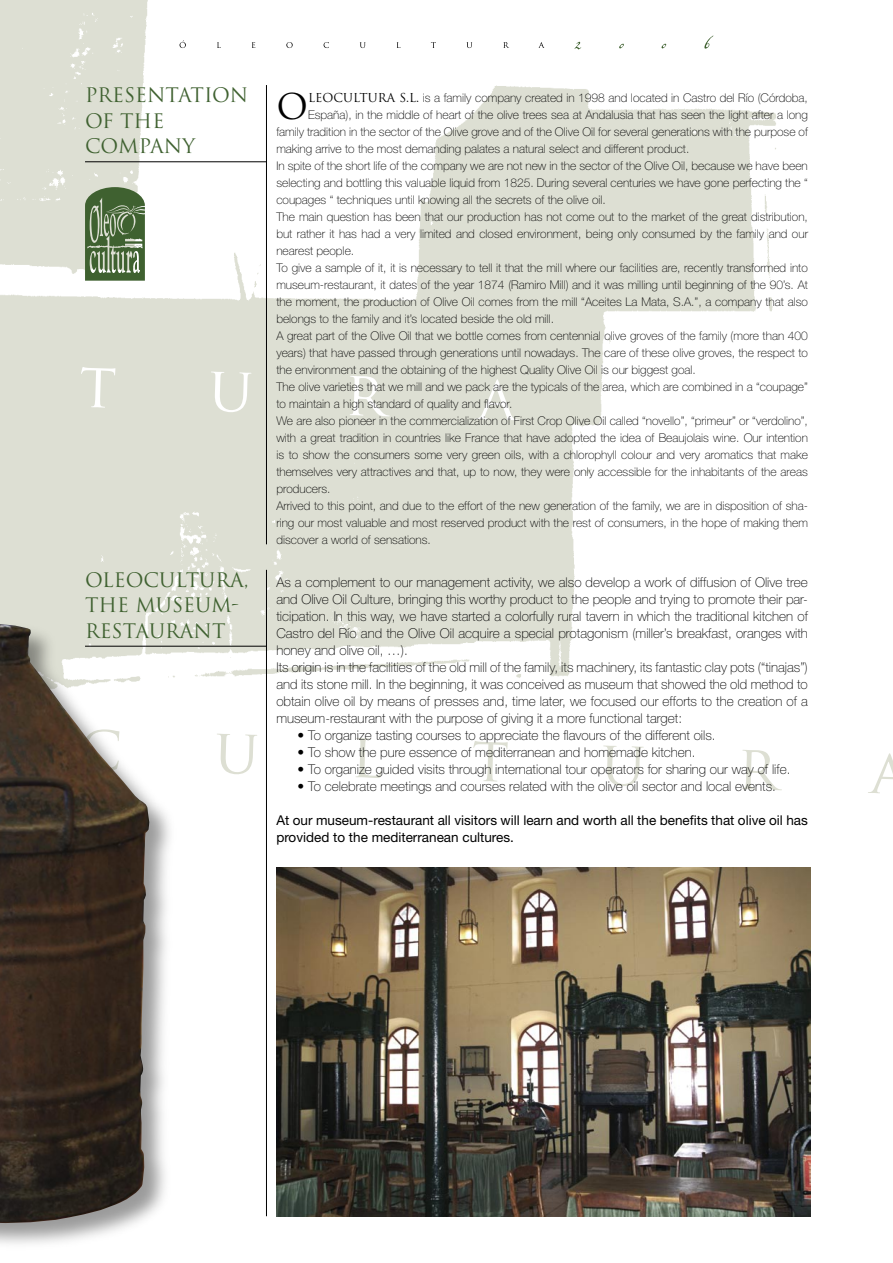
<style>
.page{position:relative;width:893px;height:1263px;background:#fff}
.page>*{position:absolute;margin:0;border:0;box-sizing:border-box;transform-origin:0 0}
.bodytext{font:34.65px "Trajan";color:#000}
.heads1{font:19.5px/25.5px "Trajan";color:#3f6130}
.bodytext-2{font:100 13.5px/17px "Helvetica Neue";color:#000;text-align:justify}
.bodytext-3{font:13.5px/17px "Helvetica Neue";color:#000}
.bodytext-4{font:100 12px/17px "Helvetica Neue";color:#000;text-align:justify}
.s1{font-family:"Trajan";font-weight:400}
</style>
<div class="page">
<img style="left:0;top:0;width:893px;height:794px">
<div style="left:0;top:328px;width:519px;height:93px;background:#dddfd3"></div>
<hr style="left:266px;top:570px;width:1px;height:646px;background:#000">
<hr style="left:266px;top:85px;width:1px;height:459px;background:#000">
<hr style="left:85px;top:162px;width:181px;height:1px;background:#000">
<hr style="left:85px;top:646px;width:181px;height:1px;background:#000">
<svg style="left:180px;top:40px;width:364px;height:8px"></svg>
<img style="left:276px;top:867px;width:534px;height:349px">
<svg style="left:85px;top:187px;width:60px;height:94px;background:#68815a"></svg>
<svg style="left:574px;top:36px;width:139px;height:13px"></svg>
<div style="left:0;top:620px;width:178px;height:632px;background:#000;opacity:.4"></div>
<img style="left:0;top:624px;width:149px;height:599px">
<p class="heads1" style="left:85px;top:82px;width:165px">PRESENTATION<br>OF THE</p>
<p class="heads1" style="left:85px;top:133px;width:112px">COMPANY</p>
<p class="heads1" style="left:85px;top:567px;width:165px">OLEOCULTURA,</p>
<p class="heads1" style="left:85px;top:593px;width:156px">THE MUSEUM-<br>RESTAURANT</p>
<p class="bodytext" style="left:276px;top:86px;width:33px">O</p>
<p class="bodytext-4" style="left:308px;top:89px;width:501px"><span class="s1">LEOCULTURA S.L.</span> is a family company created in 1998 and located in Castro del Río (Córdoba,</p>
<p class="bodytext-4" style="left:308px;top:106px;width:501px">España), in the middle of heart of the olive trees sea at Andalusia that has seen the light after a long</p>
<p class="bodytext-4" style="left:276px;top:123px;width:533px">family tradition in the sector of the Olive grove and of the Olive Oil for several generations with the purpose of</p>
<p class="bodytext-4" style="left:276px;top:140px;width:414px">making arrive to the most demanding palates a natural select and different product.</p>
<p class="bodytext-4" style="left:276px;top:157px;width:533px">In spite of the short life of the company we are not new in the sector of the Olive Oil, because we have been selecting and bottling this valuable liquid from 1825. During several centuries we have gone perfecting the “ coupages “ techniques until knowing all the secrets of the olive oil.</p>
<p class="bodytext-4" style="left:276px;top:208px;width:533px">The main question has been that our production has not come out to the market of the great distribution, but rather it has had a very limited and closed environment, being only consumed by the family and our nearest people.</p>
<p class="bodytext-4" style="left:276px;top:259px;width:533px">To give a sample of it, it is necessary to tell it that the mill where our facilities are, recently transformed into museum-restaurant, it dates of the year 1874 (Ramiro Mill) and it was milling until beginning of the 90’s. At the moment, the production of Olive Oil comes from the mill “Aceites La Mata, S.A.”, a company that also belongs to the family and it’s located beside the old mill.</p>
<p class="bodytext-4" style="left:276px;top:327px;width:533px">A great part of the Olive Oil that we bottle comes from centennial olive groves of the family (more than 400 years) that have passed through generations until nowadays. The care of these olive groves, the respect to the environment and the obtaining of the highest Quality Olive Oil is our biggest goal.</p>
<p class="bodytext-4" style="left:276px;top:378px;width:533px">The olive varieties that we mill and we pack are the typicals of the area, which are combined in a “coupage” to maintain a high standard of quality and flavor.</p>
<p class="bodytext-4" style="left:276px;top:412px;width:533px">We are also pioneer in the commercialization of First Crop Olive Oil called “novello”, “primeur” or “verdolino”, with a great tradition in countries like France that have adopted the idea of Beaujolais wine. Our intention is to show the consumers some very green oils, with a chlorophyll colour and very aromatics that make themselves very attractives and that, up to now, they were only accessible for the inhabitants of the areas producers.</p>
<p class="bodytext-4" style="left:276px;top:497px;width:533px">Arrived to this point, and due to the effort of the new generation of the family, we are in disposition of sha&shy;ring our most valuable and most reserved product with the rest of consumers, in the hope of making them discover a world of sensations.</p>
<p class="bodytext-2" style="left:276px;top:573px;width:533px">As a complement to our management activity, we also develop a work of diffusion of Olive tree and Olive Oil Culture, bringing this worthy product to the people and trying to promote their par&shy;ticipation. In this way, we have started a colorfully rural tavern in which the traditional kitchen of Castro del Río and the Olive Oil acquire a special protagonism (miller’s breakfast, oranges with honey and olive oil, …).</p>
<p class="bodytext-2" style="left:276px;top:659px;width:533px">Its origin is in the facilities of the old mill of the family, its machinery, its fantastic clay pots (“tinajas”) and its stone mill. In the beginning, it was conceived as museum that showed the old method to obtain olive oil by means of presses and, time later, we focused our efforts to the creation of a museum-restaurant with the purpose of giving it a more functional target:</p>
<p class="bodytext-2" style="left:298px;top:727px;width:419px">• To organize tasting courses to appreciate the flavours of the different oils.</p>
<p class="bodytext-2" style="left:298px;top:744px;width:399px">• To show the pure essence of mediterranean and homemade kitchen.</p>
<p class="bodytext-2" style="left:298px;top:761px;width:494px">• To organize guided visits through international tour operators for sharing our way of life.</p>
<p class="bodytext-2" style="left:298px;top:778px;width:480px">• To celebrate meetings and courses related with the olive oil sector and local events.</p>
<p class="bodytext-3" style="left:276px;top:811px;width:533px">At our museum-restaurant all visitors will learn and worth all the benefits that olive oil has provided to the mediterranean cultures.</p>
</div>
